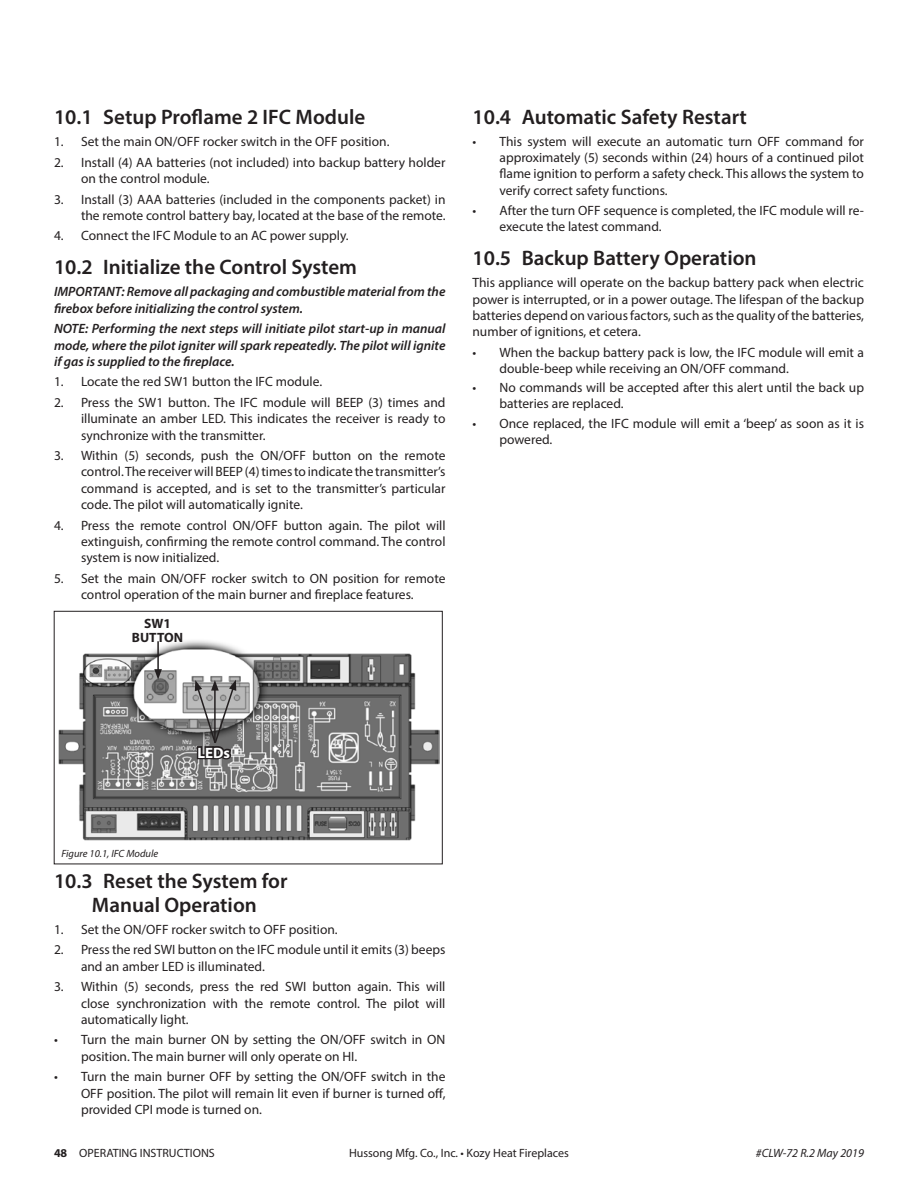
<style>
.page{position:relative;width:918px;height:1188px;background:#fff}
.page>*{position:absolute;margin:0;border:0;box-sizing:border-box;transform-origin:0 0}
.t1{font:600 21px/23.2px "Myriad Pro";color:#231f20;text-align:center}
.t2{font:700 15px "Myriad Pro";color:#fff}
.Body_Paragraph{font:13.5px/16.2px "Myriad Pro";color:#231f20}
.Emphasis{font:italic 600 13.5px/16.2px "Myriad Pro";color:#231f20}
.t3{font:700 13.5px/13.5px "Myriad Pro";color:#231f20;text-align:center}
.t4{font:12px "Myriad Pro";color:#231f20}
.t5{font:italic 12px "Myriad Pro";color:#231f20}
.t6{font:italic 10.5px "Myriad Pro";color:#231f20}
.s1{font-weight:700}
</style>
<div class="page">
<img style="left:58px;top:640px;width:381px;height:200px">
<div style="left:54px;top:611px;width:388px;height:253px;border:1px solid #231f20"></div>
<svg style="left:195px;top:680px;width:41px;height:81px;background:#7f7e7e"></svg>
<hr style="left:157px;top:641px;width:2px;height:30px;background:#231f20">
<svg style="left:154px;top:669px;width:8px;height:11px"></svg>
<p class="t1" style="left:54px;top:105px;width:313px">10.1 Setup Proflame 2 IFC Module</p>
<p class="Body_Paragraph" style="left:54px;top:133px;width:337px">1. Set the main ON/OFF rocker switch in the OFF position.</p>
<p class="Body_Paragraph" style="left:81px;top:154px;width:366px;text-indent:-27px">2. Install (4) AA batteries (not included) into backup battery holder on the control module.</p>
<p class="Body_Paragraph" style="left:54px;top:191px;width:393px;text-align:right">3. Install (3) AAA batteries (included in the components packet) in the remote control battery bay, located at the base of the remote.</p>
<p class="Body_Paragraph" style="left:54px;top:228px;width:296px">4. Connect the IFC Module to an AC power supply.</p>
<p class="t1" style="left:54px;top:255px;width:305px">10.2 Initialize the Control System</p>
<p class="Emphasis" style="left:54px;top:283px;width:393px">IMPORTANT: Remove all packaging and combustible material from the firebox before initializing the control system.</p>
<p class="Emphasis" style="left:54px;top:320px;width:393px;text-align:justify">NOTE: Performing the next steps will initiate pilot start-up in manual mode, where the pilot igniter will spark repeatedly. The pilot will ignite if gas is supplied to the fireplace.</p>
<p class="Body_Paragraph" style="left:54px;top:374px;width:270px">1. Locate the red SW1 button the IFC module.</p>
<p class="Body_Paragraph" style="left:81px;top:394px;width:366px;text-align:justify;text-indent:-27px">2. Press the SW1 button. The IFC module will BEEP (3) times and illuminate an amber LED. This indicates the receiver is ready to synchronize with the transmitter.</p>
<p class="Body_Paragraph" style="left:81px;top:447px;width:366px;text-align:justify;text-indent:-27px">3. Within (5) seconds, push the ON/OFF button on the remote control. The receiver will BEEP (4) times to indicate the transmitter’s command is accepted, and is set to the transmitter’s particular code. The pilot will automatically ignite.</p>
<p class="Body_Paragraph" style="left:81px;top:517px;width:366px;text-align:justify;text-indent:-27px">4. Press the remote control ON/OFF button again. The pilot will extinguish, confirming the remote control command. The control system is now initialized.</p>
<p class="Body_Paragraph" style="left:54px;top:570px;width:393px;text-align:center">5. Set the main ON/OFF rocker switch to ON position for remote control operation of the main burner and fireplace features.</p>
<p class="t3" style="left:132px;top:616px;width:53px">SW1<br>BUTTON</p>
<p class="t1" style="left:472px;top:105px;width:276px">10.4 Automatic Safety Restart</p>
<p class="Body_Paragraph" style="left:500px;top:133px;width:366px;text-align:justify;text-indent:-27px">• This system will execute an automatic turn OFF command for approximately (5) seconds within (24) hours of a continued pilot flame ignition to perform a safety check. This allows the system to verify correct safety functions.</p>
<p class="Body_Paragraph" style="left:500px;top:202px;width:366px;text-indent:-27px">• After the turn OFF sequence is completed, the IFC module will re&shy;execute the latest command.</p>
<p class="t1" style="left:472px;top:246px;width:286px">10.5 Backup Battery Operation</p>
<p class="Body_Paragraph" style="left:472px;top:275px;width:393px;text-align:justify">This appliance will operate on the backup battery pack when electric power is interrupted, or in a power outage. The lifespan of the backup batteries depend on various factors, such as the quality of the batteries, number of ignitions, et cetera.</p>
<p class="Body_Paragraph" style="left:500px;top:344px;width:366px;text-indent:-27px">• When the backup battery pack is low, the IFC module will emit a double-beep while receiving an ON/OFF command.</p>
<p class="Body_Paragraph" style="left:500px;top:379px;width:366px;text-indent:-27px">• No commands will be accepted after this alert until the back up batteries are replaced.</p>
<p class="Body_Paragraph" style="left:500px;top:415px;width:366px;text-indent:-27px">• Once replaced, the IFC module will emit a ‘beep’ as soon as it is powered.</p>
<p class="t6" style="left:62px;top:847px;width:98px">Figure 10.1, IFC Module</p>
<p class="t2" style="left:197px;top:743px;width:34px">LEDs</p>
<p class="t1" style="left:54px;top:869px;width:235px">10.3 Reset the System for<br>Manual Operation</p>
<p class="Body_Paragraph" style="left:54px;top:921px;width:285px">1. Set the ON/OFF rocker switch to OFF position.</p>
<p class="Body_Paragraph" style="left:81px;top:942px;width:366px;text-indent:-27px">2. Press the red SWI button on the IFC module until it emits (3) beeps and an amber LED is illuminated.</p>
<p class="Body_Paragraph" style="left:81px;top:979px;width:366px;text-align:justify;text-indent:-27px">3. Within (5) seconds, press the red SWI button again. This will close synchronization with the remote control. The pilot will automatically light.</p>
<p class="Body_Paragraph" style="left:81px;top:1032px;width:366px;text-indent:-27px">• Turn the main burner ON by setting the ON/OFF switch in ON position. The main burner will only operate on HI.</p>
<p class="Body_Paragraph" style="left:81px;top:1069px;width:366px;text-align:justify;text-indent:-27px">• Turn the main burner OFF by setting the ON/OFF switch in the OFF position. The pilot will remain lit even if burner is turned off, provided CPI mode is turned on.</p>
<p class="t4" style="left:54px;top:1146px;width:162px"><span class="s1">48</span> OPERATING INSTRUCTIONS</p>
<p class="t4" style="left:349px;top:1146px;width:221px">Hussong Mfg. Co., Inc. • Kozy Heat Fireplaces</p>
<p class="t5" style="left:756px;top:1146px;width:110px">#CLW-72 R.2 May 2019</p>
</div>
